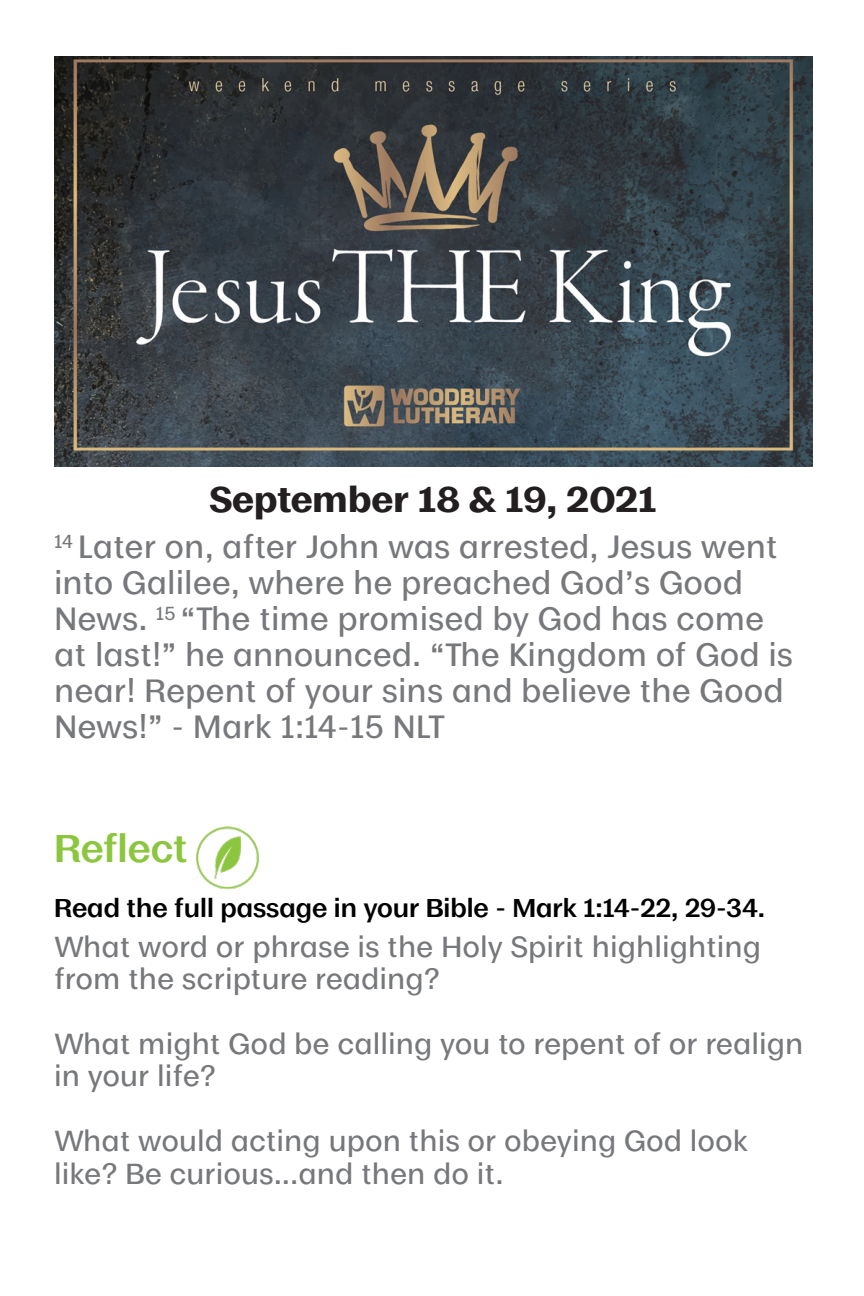
<style>
.page{position:relative;width:864px;height:1296px;background:#fff}
.page>*{position:absolute;margin:0;border:0;box-sizing:border-box;transform-origin:0 0}
.t1{font:600 36px "Moriston";letter-spacing:-.005em;color:#8cc63f}
.t2{font:700 33px "Moriston";color:#231f20}
.t3{font:500 30px/36px "Moriston";color:#76787b}
.t4{font:500 27px/32.4px "Moriston";color:#76787b}
.t5{font:600 24px "Moriston";color:#000}
</style>
<div class="page">
<img style="left:196px;top:826px;width:63px;height:63px">
<img style="left:54px;top:56px;width:758px;height:411px">
<p class="t2" style="left:210px;top:474px;width:449px">September 18 &amp; 19, 2021</p>
<p class="t3" style="left:54px;top:527px;width:741px"><sup>14</sup> Later on, after John was arrested, Jesus went into Galilee, where he preached God’s Good News. <sup>15</sup> “The time promised by God has come at last!” he announced. “The Kingdom of God is near! Repent of your sins and believe the Good News!” - Mark 1:14-15 NLT</p>
<p class="t1" style="left:54px;top:819px;width:135px">Reflect</p>
<p class="t5" style="left:54px;top:888px;width:713px">Read the full passage in your Bible - Mark 1:14-22, 29-34.</p>
<p class="t4" style="left:54px;top:929px;width:709px">What word or phrase is the Holy Spirit highlighting from the scripture reading?</p>
<p class="t4" style="left:54px;top:1026px;width:751px">What might God be calling you to repent of or realign in your life?</p>
<p class="t4" style="left:54px;top:1123px;width:696px">What would acting upon this or obeying God look like? Be curious...and then do it.</p>
</div>
